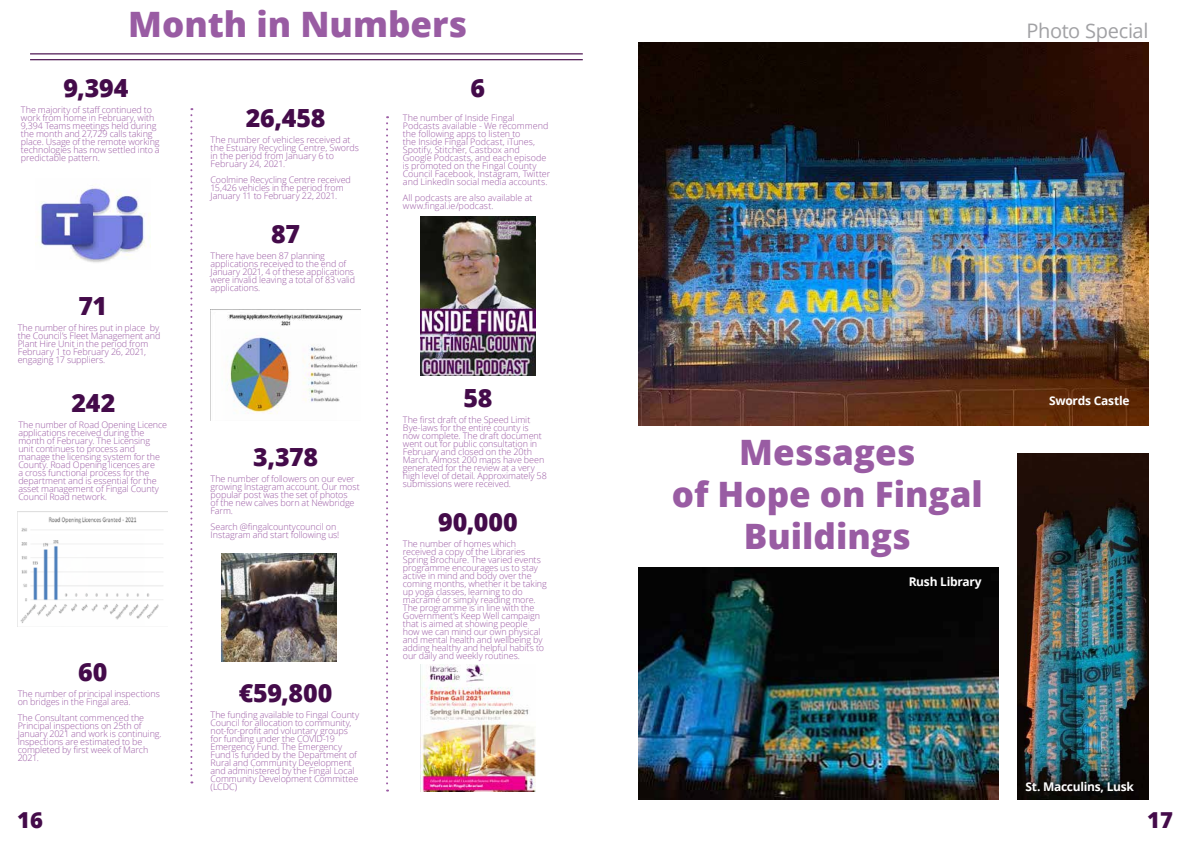
<style>
.page{position:relative;width:1191px;height:842px;background:#fff}
.page>*{position:absolute;margin:0;border:0;box-sizing:border-box;transform-origin:0 0}
.t1{font:800 35px/42px "Open Sans";color:#995ca3;text-align:center}
.t2{font:800 25px "Open Sans";letter-spacing:-.005em;color:#440b4a}
.t3{font:800 22px "Open Sans";color:#440b4a}
.t4{font:20px "Open Sans";letter-spacing:-.02em;color:#a1a1a4}
.t5{font:700 12px "Open Sans";letter-spacing:-.025em;color:#fff}
.t6{font:300 9px/8px "Open Sans";letter-spacing:-.01em;color:#9b5ba4}
</style>
<div class="page">
<img style="left:221px;top:553px;width:115px;height:109px">
<img style="left:420px;top:665px;width:115px;height:126px">
<img style="left:420px;top:216px;width:115px;height:159px">
<img style="left:35px;top:184px;width:115px;height:79px">
<svg style="left:190px;top:108px;width:2px;height:675px"></svg>
<svg style="left:386px;top:116px;width:2px;height:675px"></svg>
<hr style="left:30px;top:53px;width:553px;height:1px;background:#440b4a">
<hr style="left:30px;top:59px;width:553px;height:1px;background:#440b4a">
<img style="left:20px;top:517px;width:143px;height:106px">
<img style="left:226px;top:314px;width:132px;height:100px">
<img style="left:638px;top:567px;width:360px;height:233px">
<img style="left:1017px;top:454px;width:131px;height:346px">
<img style="left:638px;top:43px;width:510px;height:382px">
<h1 class="t1" style="left:128px;top:2px;width:341px">Month in Numbers</h1>
<h2 class="t2" style="left:63px;top:69px;width:67px">9,394</h2>
<p class="t6" style="left:21px;top:106px;width:140px">The majority of staff continued to work from home in February, with<br>9,394 Teams meetings held during the month and 27,729 calls taking place. Usage of the remote working technologies has now settled into a predictable pattern.</p>
<h2 class="t2" style="left:246px;top:99px;width:81px">26,458</h2>
<p class="t6" style="left:211px;top:136px;width:150px">The number of vehicles received at the Estuary Recycling Centre, Swords in the period from January 6 to<br>February 24, 2021.</p>
<p class="t6" style="left:211px;top:176px;width:142px">Coolmine Recycling Centre received<br>15,426 vehicles in the period from<br>January 11 to February 22, 2021.</p>
<h2 class="t2" style="left:78px;top:287px;width:30px">71</h2>
<p class="t6" style="left:18px;top:323px;width:144px">The number of hires put in place by the Council’s Fleet Management and<br>Plant Hire Unit in the period from<br>February 1 to February 26, 2021, engaging 17 suppliers.</p>
<h2 class="t2" style="left:71px;top:384px;width:46px">242</h2>
<p class="t6" style="left:18px;top:421px;width:150px">The number of Road Opening Licence applications received during the month of February. The Licensing unit continues to process and manage the licensing system for the<br>County. Road Opening licences are<br>a cross functional process for the department and is essential for the asset management of Fingal County<br>Council Road network.</p>
<h2 class="t2" style="left:271px;top:215px;width:30px">87</h2>
<p class="t6" style="left:211px;top:252px;width:146px">There have been 87 planning applications received to the end of<br>January 2021, 4 of these applications were invalid leaving a total of 83 valid applications.</p>
<h2 class="t2" style="left:253px;top:438px;width:67px">3,378</h2>
<p class="t6" style="left:211px;top:475px;width:151px">The number of followers on our ever growing Instagram account. Our most popular post was the set of photos<br>of the new calves born at Newbridge<br>Farm.</p>
<p class="t6" style="left:211px;top:523px;width:130px">Search @fingalcountycouncil on<br>Instagram and start following us!</p>
<h2 class="t2" style="left:78px;top:653px;width:31px">60</h2>
<p class="t6" style="left:18px;top:689px;width:144px">The number of principal inspections on bridges in the Fingal area.</p>
<p class="t6" style="left:18px;top:713px;width:145px">The Consultant commenced the<br>Principal inspections on 25th of<br>January 2021 and work is continuing.<br>Inspections are estimated to be completed by first week of March<br>2021.</p>
<h2 class="t2" style="left:239px;top:674px;width:95px">€59,800</h2>
<p class="t6" style="left:211px;top:711px;width:150px">The funding available to Fingal County<br>Council for allocation to community, not-for-profit and voluntary groups for funding under the COVID-19<br>Emergency Fund. The Emergency<br>Fund is funded by the Department of<br>Rural and Community Development and administered by the Fingal Local<br>Community Development Committee (LCDC)</p>
<h2 class="t2" style="left:470px;top:69px;width:16px">6</h2>
<p class="t6" style="left:403px;top:114px;width:149px">The number of Inside Fingal Podcasts available - We recommend the following apps to listen to<br>the Inside Fingal Podcast, iTunes, Spotify, Stitcher, Castbox and Google Podcasts, and each episode is promoted on the Fingal County Council Facebook, Instagram, Twitter and LinkedIn social media accounts.</p>
<p class="t6" style="left:403px;top:194px;width:131px">All podcasts are also available at www.fingal.ie/podcast.</p>
<h2 class="t2" style="left:463px;top:379px;width:30px">58</h2>
<p class="t6" style="left:403px;top:415px;width:145px">The first draft of the Speed Limit Bye-laws for the entire county is now complete. The draft document went out for public consultation in February and closed on the 20th March. Almost 200 maps have been generated for the review at a very high level of detail. Approximately 58 submissions were received.</p>
<h2 class="t2" style="left:438px;top:503px;width:81px">90,000</h2>
<p class="t6" style="left:403px;top:539px;width:145px">The number of homes which received a copy of the Libraries<br>Spring Brochure. The varied events programme encourages us to stay active in mind and body over the coming months, whether it be taking up yoga classes, learning to do macramé or simply reading more.<br>The programme is in line with the<br>Government’s Keep Well campaign that is aimed at showing people<br>how we can mind our own physical and mental health and wellbeing by adding healthy and helpful habits to our daily and weekly routines.</p>
<h3 class="t4" style="left:1026px;top:17px;width:123px">Photo Special</h3>
<h1 class="t1" style="left:671px;top:429px;width:313px">Messages<br>of Hope on Fingal<br>Buildings</h1>
<h3 class="t5" style="left:908px;top:574px;width:75px">Rush Library</h3>
<h3 class="t5" style="left:1049px;top:392px;width:82px">Swords Castle</h3>
<h3 class="t5" style="left:1025px;top:778px;width:110px">St. Macculins, Lusk</h3>
<h3 class="t3" style="left:17px;top:803px;width:27px">16</h3>
<h3 class="t3" style="left:1147px;top:803px;width:27px">17</h3>
</div>
